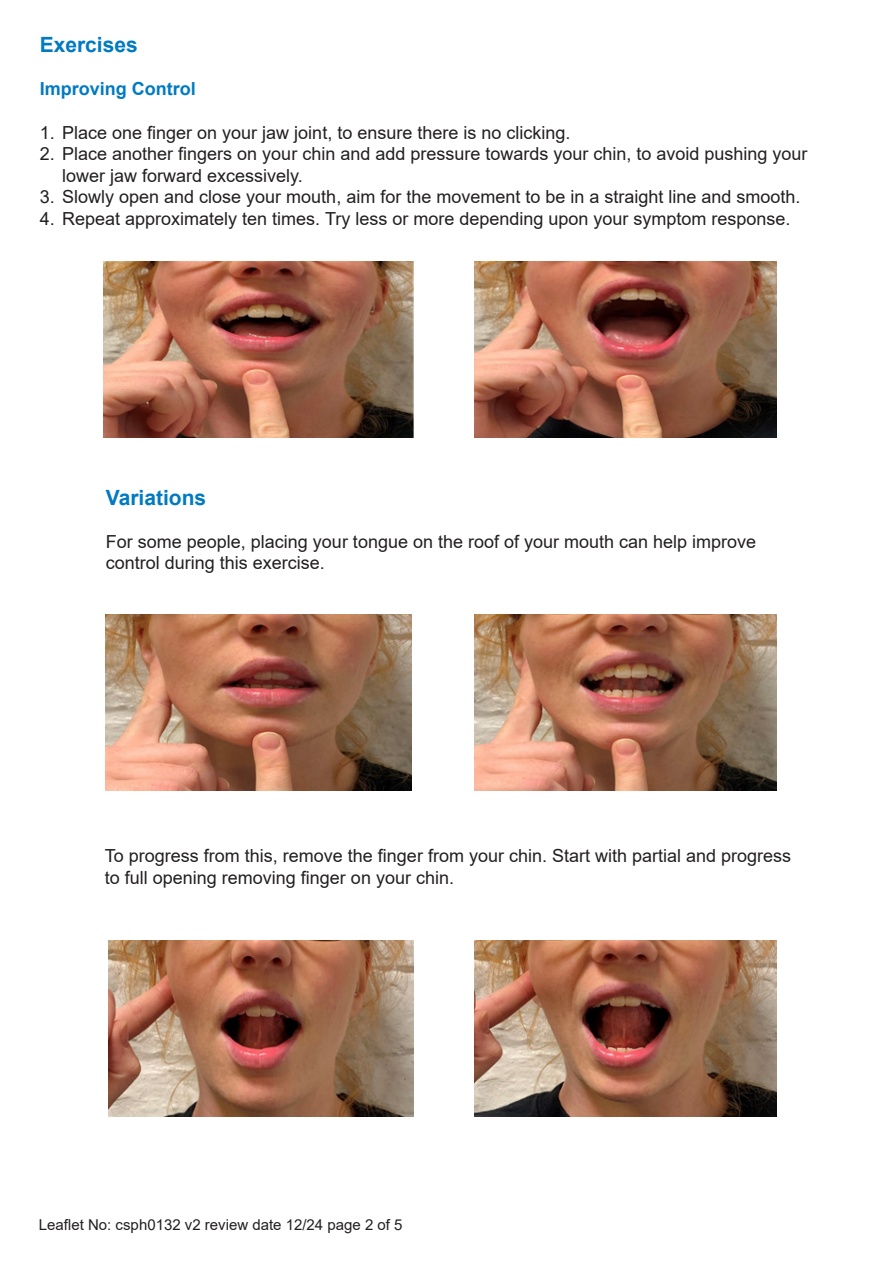
<style>
.page{position:relative;width:893px;height:1263px;background:#fff}
.page>*{position:absolute;margin:0;border:0;box-sizing:border-box;transform-origin:0 0}
.t1{font:700 21px "Arial";color:#007ac2}
.t2{font:18px/21.6px "Arial";color:#231f20}
.t3{font:700 18px "Arial";color:#007ac2}
.t4{font:15px "Arial";color:#231f20}
</style>
<div class="page">
<img style="left:103px;top:262px;width:311px;height:176px">
<img style="left:475px;top:262px;width:302px;height:176px">
<img style="left:106px;top:615px;width:305px;height:176px">
<img style="left:475px;top:615px;width:302px;height:176px">
<img style="left:108px;top:940px;width:306px;height:176px">
<img style="left:475px;top:940px;width:302px;height:176px">
<p class="t1" style="left:40px;top:30px;width:100px">Exercises</p>
<p class="t3" style="left:40px;top:76px;width:158px">Improving Control</p>
<p class="t2" style="left:40px;top:121px;width:532px">1. Place one finger on your jaw joint, to ensure there is no clicking.</p>
<p class="t2" style="left:40px;top:143px;width:769px">2. Place another fingers on your chin and add pressure towards your chin, to avoid pushing your</p>
<p class="t2" style="left:62px;top:165px;width:242px">lower jaw forward excessively.</p>
<p class="t2" style="left:40px;top:186px;width:762px">3. Slowly open and close your mouth, aim for the movement to be in a straight line and smooth.</p>
<p class="t2" style="left:40px;top:208px;width:752px">4. Repeat approximately ten times. Try less or more depending upon your symptom response.</p>
<p class="t1" style="left:106px;top:482px;width:102px">Variations</p>
<p class="t2" style="left:106px;top:531px;width:652px">For some people, placing your tongue on the roof of your mouth can help improve control during this exercise.</p>
<p class="t2" style="left:105px;top:845px;width:688px">To progress from this, remove the finger from your chin. Start with partial and progress</p>
<p class="t2" style="left:105px;top:866px;width:351px">to full opening removing finger on your chin.</p>
<p class="t4" style="left:39px;top:1214px;width:365px">Leaflet No: csph0132 v2 review date 12/24 page 2 of 5</p>
</div>
